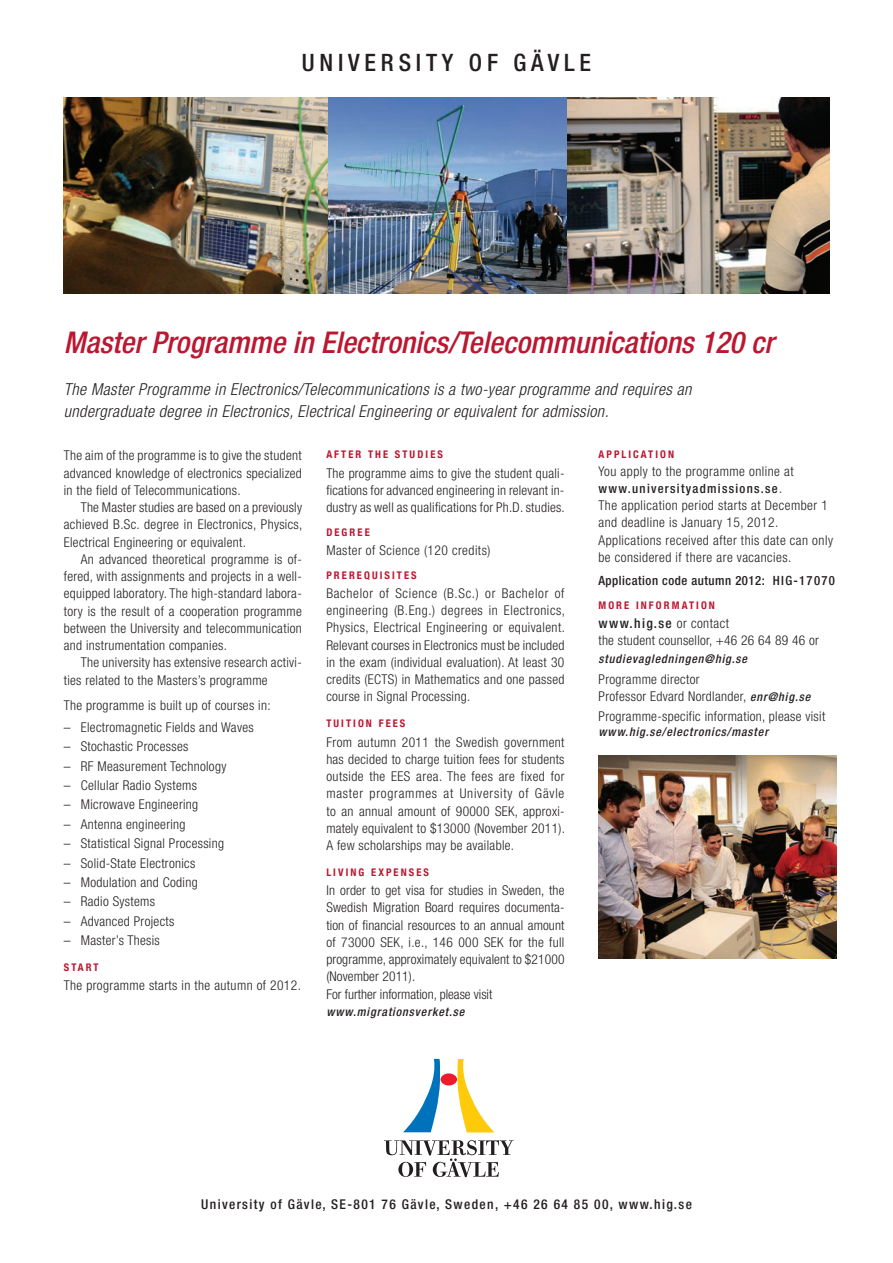
<style>
.page{position:relative;width:893px;height:1263px;background:#fff}
.page>*{position:absolute;margin:0;border:0;box-sizing:border-box;transform-origin:0 0}
.t1{font:italic 500 condensed 30px "Helvetica Neue LT Com";color:#bb1731}
.t2{font:500 condensed 24px "Helvetica Neue LT Com";letter-spacing:.2em;color:#231f20}
.t3{font:italic 300 condensed 16.5px/22.5px "Helvetica Neue LT Com";letter-spacing:.025em;color:#231f20}
.t4{font:300 condensed 13.5px/17.2px "Helvetica Neue LT Com";letter-spacing:.025em;color:#231f20;text-align:justify}
.t5{font:500 condensed 13.5px "Helvetica Neue LT Com";letter-spacing:.1em;color:#231f20}
.t6{font:500 condensed 12.75px "Helvetica Neue LT Com";letter-spacing:.04em;color:#231f20}
.t7{font:500 condensed 12.75px "Helvetica Neue LT Com";letter-spacing:.1em;color:#231f20}
.t8{font:italic 500 condensed 12px "Helvetica Neue LT Com";letter-spacing:.075em;color:#231f20}
.t9{font:700 condensed 10.5px "Helvetica Neue LT Com";letter-spacing:.2em;color:#bb1731}
.s1{font-weight:300;font-size:13.5px}
.s2{font-weight:500}
.s3{font-weight:500;font-style:italic;font-size:12px}
</style>
<div class="page">
<img style="left:64px;top:98px;width:765px;height:195px">
<svg style="left:403px;top:1059px;width:37px;height:73px"></svg>
<div style="left:441px;top:1073px;width:16px;height:12px;background:#ee1b2d;border-radius:50%"></div>
<svg style="left:457px;top:1059px;width:37px;height:73px"></svg>
<svg style="left:384px;top:1140px;width:130px;height:37px"></svg>
<img style="left:598px;top:756px;width:239px;height:203px">
<h2 class="t2" style="left:302px;top:48px;width:291px">University of gävle</h2>
<h1 class="t1" style="left:64px;top:325px;width:712px">Master Programme in Electronics/Telecommunications 120 cr</h1>
<p class="t3" style="left:64px;top:377px;width:629px">The Master Programme in Electronics/Telecommunications is a two-year programme and requires an undergraduate degree in Electronics, Electrical Engineering or equivalent for admission.</p>
<p class="t4" style="left:64px;top:447px;width:240px">The aim of the programme is to give the student advanced knowledge of electronics specialized in the field of Telecommunications.</p>
<p class="t4" style="left:64px;top:499px;width:240px;text-indent:17px">The Master studies are based on a previously achieved B.Sc. degree in Electronics, Physics, Electrical Engineering or equivalent.</p>
<p class="t4" style="left:64px;top:550px;width:240px;text-indent:17px">An advanced theoretical programme is of&shy;fered, with assignments and projects in a well&shy;equipped laboratory. The high-standard labora&shy;tory is the result of a cooperation programme between the University and telecommunication and instrumentation companies.</p>
<p class="t4" style="left:64px;top:654px;width:240px;text-indent:17px">The university has extensive research activi&shy;ties related to the Masters’s programme</p>
<p class="t4" style="left:64px;top:697px;width:208px">The programme is built up of courses in:</p>
<p class="t4" style="left:64px;top:718px;width:191px">– Electromagnetic Fields and Waves</p>
<p class="t4" style="left:64px;top:738px;width:126px">– Stochastic Processes</p>
<p class="t4" style="left:64px;top:757px;width:164px">– RF Measurement Technology</p>
<p class="t4" style="left:64px;top:777px;width:135px">– Cellular Radio Systems</p>
<p class="t4" style="left:64px;top:796px;width:136px">– Microwave Engineering</p>
<p class="t4" style="left:64px;top:815px;width:123px">– Antenna engineering</p>
<p class="t4" style="left:64px;top:835px;width:162px">– Statistical Signal Processing</p>
<p class="t4" style="left:64px;top:854px;width:133px">– Solid-State Electronics</p>
<p class="t4" style="left:64px;top:873px;width:135px">– Modulation and Coding</p>
<p class="t4" style="left:64px;top:893px;width:93px">– Radio Systems</p>
<p class="t4" style="left:64px;top:912px;width:112px">– Advanced Projects</p>
<p class="t4" style="left:64px;top:932px;width:97px">– Master’s Thesis</p>
<p class="t9" style="left:64px;top:961px;width:36px">START</p>
<p class="t4" style="left:64px;top:977px;width:239px">The programme starts in the autumn of 2012.</p>
<p class="t9" style="left:326px;top:448px;width:118px">AFTER THE STUDIES</p>
<p class="t4" style="left:326px;top:464px;width:240px">The programme aims to give the student quali&shy;fications for advanced engineering in relevant in&shy;dustry as well as qualifications for Ph.D. studies.</p>
<p class="t9" style="left:326px;top:526px;width:45px">DEGREE</p>
<p class="t4" style="left:326px;top:542px;width:166px">Master of Science (120 credits)</p>
<p class="t9" style="left:326px;top:568px;width:92px">PREREQUISITES</p>
<p class="t4" style="left:326px;top:584px;width:240px">Bachelor of Science (B.Sc.) or Bachelor of engineering (B.Eng.) degrees in Electronics, Physics, Electrical Engineering or equivalent.<br>Relevant courses in Electronics must be included in the exam (individual evaluation). At least 30 credits (ECTS) in Mathematics and one passed course in Signal Processing.</p>
<p class="t9" style="left:326px;top:717px;width:7px">TUITI</p>
<p class="t9" style="left:358px;top:717px;width:29px">ON FEES</p>
<p class="t4" style="left:326px;top:733px;width:240px">From autumn 2011 the Swedish government has decided to charge tuition fees for students outside the EES area. The fees are fixed for master programmes at University of Gävle to an annual amount of 90000 SEK, approxi&shy;mately equivalent to $13000 (November 2011).<br>A few scholarships may be available.</p>
<p class="t9" style="left:326px;top:866px;width:91px">LI VI NG EXPENSES</p>
<p class="t4" style="left:326px;top:882px;width:240px;text-align:left">In order to get visa for studies in Sweden, the Swedish Migration Board requires documenta&shy;tion of financial resources to an annual amount of 73000 SEK, i.e., 146 000 SEK for the full programme, approximately equivalent to $21000 (November 2011).<br>For further information, please visit</p>
<p class="t8" style="left:326px;top:1004px;width:140px">www.migrationsverket.se</p>
<p class="t9" style="left:598px;top:448px;width:8px">APPL</p>
<p class="t9" style="left:628px;top:448px;width:40px">ICATION</p>
<p class="t4" style="left:598px;top:462px;width:197px">You apply to the programme online at</p>
<p class="t7" style="left:598px;top:481px;width:185px">www.universityadmissions.se<span class="s1">.</span></p>
<p class="t4" style="left:598px;top:497px;width:236px;text-align:left">The application period starts at December 1 and deadline is January 15, 2012.<br>Applications received after this date can only be considered if there are vacancies.</p>
<p class="t6" style="left:598px;top:573px;width:238px">Application code autumn 2012: HIG-17070</p>
<p class="t9" style="left:598px;top:599px;width:111px">MORE INFORMATION</p>
<p class="t4" style="left:598px;top:615px;width:222px"><span class="s2">www.hig.se</span> or contact<br>the student counsellor, +46 26 64 89 46 or</p>
<p class="t8" style="left:598px;top:651px;width:150px">studievagledningen@hig.se</p>
<p class="t4" style="left:598px;top:671px;width:213px">Programme director<br>Professor Edvard Nordlander, <span class="s3">enr@hig.se</span></p>
<p class="t4" style="left:598px;top:707px;width:228px">Programme-specific information, please visit</p>
<p class="t8" style="left:598px;top:724px;width:171px">www.hig.se/electronics/master</p>
<p class="t5" style="left:201px;top:1196px;width:492px">University of Gävle, SE-801 76 Gävle, Sweden, +46 26 64 85 00, www.hig.se</p>
</div>
